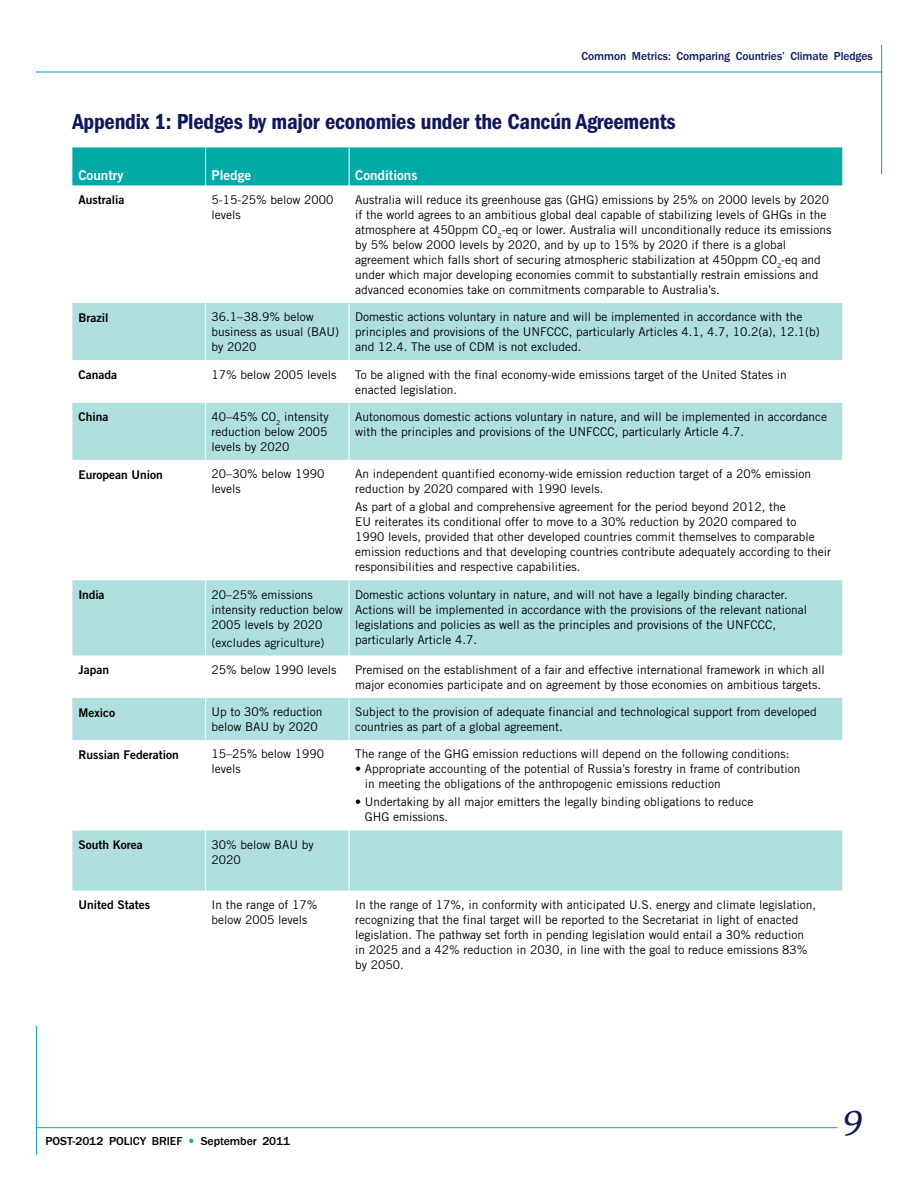
<style>
.page{position:relative;width:918px;height:1188px;background:#fff}
.page>*{position:absolute;margin:0;border:0;box-sizing:border-box;transform-origin:0 0}
.t1{font:italic 40.5px "Eidetic Serif";color:#11175e}
.t2{font:22.5px "ITC Franklin Gothic Std Dm Cd";letter-spacing:-.01em;color:#11175e}
.t3{font:13.5px "Trade Gothic Bold Two";color:#fff}
.t4{font:12px/15px "Trade Gothic";color:#000}
.t5{font:12px "Trade Gothic Bold Two";color:#000}
.t6{font:500 12px "ITC Franklin Gothic Std";letter-spacing:-.005em;color:#11175e;scale:.96 1}
.t7{font:500 12px "ITC Franklin Gothic Std";letter-spacing:-.005em;color:#000}
.s1{font-family:"ITC Franklin Gothic Std Hvy";font-weight:400;color:#00aaa6}
</style>
<div class="page">
<hr style="left:881px;top:45px;width:1px;height:129px;background:#00aaa6">
<hr style="left:36px;top:72px;width:846px;height:1px;background:#00aaa6">
<hr style="left:36px;top:1026px;width:1px;height:129px;background:#00aaa6">
<hr style="left:36px;top:1127px;width:801px;height:1px;background:#00aaa6">
<div style="left:72px;top:147px;width:770px;height:39px;background:#00aaa6"></div>
<div style="left:72px;top:303px;width:770px;height:57px;background:#afdfdf"></div>
<svg style="left:72px;top:402px;width:770px;height:489px;fill:#afdfdf"></svg>
<svg style="left:72px;top:460px;width:770px;height:120px"></svg>
<hr style="left:205px;top:147px;width:1px;height:39px;background:#fff">
<hr style="left:349px;top:147px;width:1px;height:39px;background:#fff">
<hr style="left:205px;top:303px;width:1px;height:57px;background:#fff">
<hr style="left:205px;top:360px;width:1px;height:43px;background:#fff">
<hr style="left:205px;top:403px;width:1px;height:57px;background:#fff">
<hr style="left:205px;top:460px;width:1px;height:120px;background:#fff">
<hr style="left:205px;top:580px;width:1px;height:76px;background:#fff">
<hr style="left:205px;top:656px;width:1px;height:42px;background:#fff">
<hr style="left:205px;top:698px;width:1px;height:42px;background:#fff">
<hr style="left:205px;top:740px;width:1px;height:90px;background:#fff">
<hr style="left:205px;top:830px;width:1px;height:61px;background:#fff">
<hr style="left:349px;top:303px;width:1px;height:57px;background:#fff">
<hr style="left:349px;top:360px;width:1px;height:43px;background:#fff">
<hr style="left:349px;top:403px;width:1px;height:57px;background:#fff">
<hr style="left:349px;top:460px;width:1px;height:120px;background:#fff">
<hr style="left:349px;top:580px;width:1px;height:76px;background:#fff">
<hr style="left:349px;top:656px;width:1px;height:42px;background:#fff">
<hr style="left:349px;top:698px;width:1px;height:42px;background:#fff">
<hr style="left:349px;top:740px;width:1px;height:90px;background:#fff">
<hr style="left:349px;top:830px;width:1px;height:61px;background:#fff">
<p class="t6" style="left:581px;top:49px;width:305px">Common Metrics: Comparing Countries’ Climate Pledges</p>
<h2 class="t2" style="left:72px;top:109px;width:605px">Appendix 1: Pledges by major economies under the Cancún Agreements</h2>
<p class="t3" style="left:78px;top:166px;width:46px">Country</p>
<p class="t3" style="left:212px;top:166px;width:41px">Pledge</p>
<p class="t3" style="left:355px;top:166px;width:64px">Conditions</p>
<p class="t5" style="left:78px;top:193px;width:47px">Australia</p>
<p class="t4" style="left:212px;top:192px;width:123px">5-15-25% below 2000 levels</p>
<p class="t4" style="left:355px;top:192px;width:478px">Australia will reduce its greenhouse gas (GHG) emissions by 25% on 2000 levels by 2020 if the world agrees to an ambitious global deal capable of stabilizing levels of GHGs in the atmosphere at 450ppm CO<sub>2</sub>-eq or lower. Australia will unconditionally reduce its emissions by 5% below 2000 levels by 2020, and by up to 15% by 2020 if there is a global agreement which falls short of securing atmospheric stabilization at 450ppm CO<sub>2</sub>-eq and under which major developing economies commit to substantially restrain emissions and advanced economies take on commitments comparable to Australia’s.</p>
<p class="t5" style="left:78px;top:310px;width:31px">Brazil</p>
<p class="t4" style="left:212px;top:309px;width:129px">36.1–38.9% below business as usual (BAU) by 2020</p>
<p class="t4" style="left:355px;top:309px;width:466px">Domestic actions voluntary in nature and will be implemented in accordance with the principles and provisions of the UNFCCC, particularly Articles 4.1, 4.7, 10.2(a), 12.1(b) and 12.4. The use of CDM is not excluded.</p>
<p class="t5" style="left:78px;top:367px;width:40px">Canada</p>
<p class="t4" style="left:212px;top:367px;width:126px">17% below 2005 levels</p>
<p class="t4" style="left:355px;top:367px;width:433px">To be aligned with the final economy-wide emissions target of the United States in enacted legislation.</p>
<p class="t5" style="left:78px;top:410px;width:32px">China</p>
<p class="t4" style="left:212px;top:409px;width:119px;text-align:justify">40–45% C0<sub>2</sub> intensity reduction below 2005 levels by 2020</p>
<p class="t4" style="left:355px;top:409px;width:473px">Autonomous domestic actions voluntary in nature, and will be implemented in accordance with the principles and provisions of the UNFCCC, particularly Article 4.7.</p>
<p class="t5" style="left:78px;top:467px;width:86px">European Union</p>
<p class="t4" style="left:212px;top:466px;width:114px">20–30% below 1990 levels</p>
<p class="t4" style="left:355px;top:466px;width:457px">An independent quantified economy-wide emission reduction target of a 20% emission reduction by 2020 compared with 1990 levels.</p>
<p class="t4" style="left:355px;top:499px;width:477px">As part of a global and comprehensive agreement for the period beyond 2012, the<br>EU reiterates its conditional offer to move to a 30% reduction by 2020 compared to<br>1990 levels, provided that other developed countries commit themselves to comparable emission reductions and that developing countries contribute adequately according to their responsibilities and respective capabilities.</p>
<p class="t5" style="left:78px;top:587px;width:28px">India</p>
<p class="t4" style="left:212px;top:587px;width:133px">20–25% emissions intensity reduction below<br>2005 levels by 2020</p>
<p class="t4" style="left:212px;top:635px;width:114px">(excludes agriculture)</p>
<p class="t4" style="left:355px;top:587px;width:453px">Domestic actions voluntary in nature, and will not have a legally binding character.<br>Actions will be implemented in accordance with the provisions of the relevant national legislations and policies as well as the principles and provisions of the UNFCCC, particularly Article 4.7.</p>
<p class="t5" style="left:78px;top:663px;width:32px">Japan</p>
<p class="t4" style="left:212px;top:662px;width:126px">25% below 1990 levels</p>
<p class="t4" style="left:355px;top:662px;width:471px">Premised on the establishment of a fair and effective international framework in which all major economies participate and on agreement by those economies on ambitious targets.</p>
<p class="t5" style="left:78px;top:705px;width:38px">Mexico</p>
<p class="t4" style="left:212px;top:704px;width:112px">Up to 30% reduction below BAU by 2020</p>
<p class="t4" style="left:355px;top:704px;width:463px">Subject to the provision of adequate financial and technological support from developed countries as part of a global agreement.</p>
<p class="t5" style="left:78px;top:747px;width:102px">Russian Federation</p>
<p class="t4" style="left:212px;top:747px;width:114px">15–25% below 1990 levels</p>
<p class="t4" style="left:355px;top:747px;width:436px">The range of the GHG emission reductions will depend on the following conditions:</p>
<p class="t4" style="left:365px;top:762px;width:437px;text-indent:-10px">• Appropriate accounting of the potential of Russia’s forestry in frame of contribution in meeting the obligations of the anthropogenic emissions reduction</p>
<p class="t4" style="left:365px;top:795px;width:390px;text-indent:-10px">• Undertaking by all major emitters the legally binding obligations to reduce<br>GHG emissions.</p>
<p class="t5" style="left:78px;top:837px;width:66px">South Korea</p>
<p class="t4" style="left:212px;top:837px;width:104px">30% below BAU by<br>2020</p>
<p class="t5" style="left:78px;top:898px;width:73px">United States</p>
<p class="t4" style="left:212px;top:897px;width:107px">In the range of 17% below 2005 levels</p>
<p class="t4" style="left:355px;top:897px;width:462px">In the range of 17%, in conformity with anticipated U.S. energy and climate legislation, recognizing that the final target will be reported to the Secretariat in light of enacted legislation. The pathway set forth in pending legislation would entail a 30% reduction in 2025 and a 42% reduction in 2030, in line with the goal to reduce emissions 83% by 2050.</p>
<p class="t7" style="left:45px;top:1134px;width:246px">POST-2012 Policy Brief <span class="s1">•</span> September 2011</p>
<h1 class="t1" style="left:842px;top:1095px;width:24px">9</h1>
</div>
